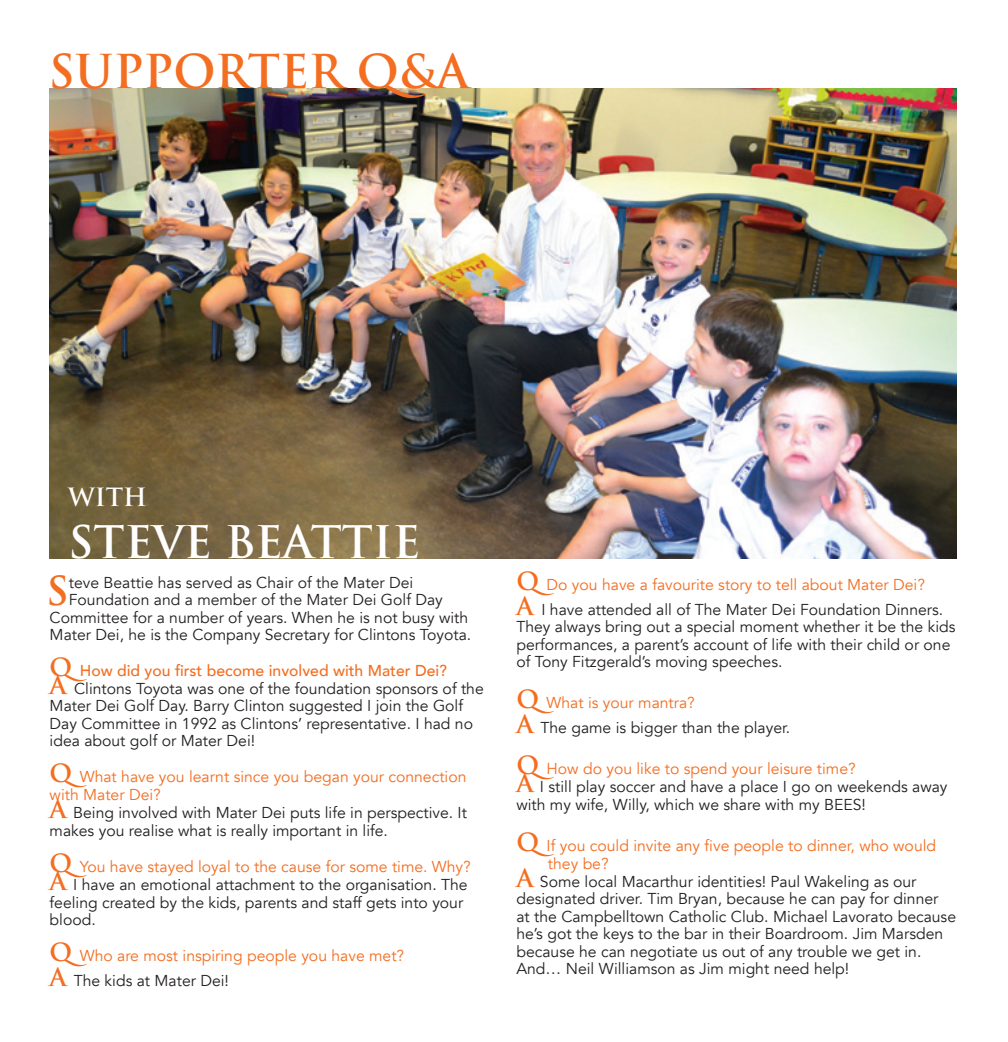
<style>
.page{position:relative;width:1008px;height:1042px;background:#fff}
.page>*{position:absolute;margin:0;border:0;box-sizing:border-box;transform-origin:0 0}
.t1{font:700 45.5px "Trajan Pro";color:#f36e21}
.t2{font:700 43.75px "Trajan Pro";color:#fff}
.t3{font:700 39.02px "Trajan Pro";color:#f36e21}
.t4{font:700 24.5px "Trajan Pro";color:#fff}
.t5{font:15.75px/17.8px "Avenir";color:#231f20}
.t6{font:15.75px/24.5px "Avenir";color:#f36e21}
.s1{font-family:"Trajan Pro";font-weight:700;font-size:24.5px;color:#f36e21}
.s2{font-weight:500;color:#f36e21}
.s3{color:#f36e21}
.s4{font-family:"Trajan Pro";font-weight:700;font-size:24.5px}
.s5{color:#231f20}
</style>
<div class="page">
<img style="left:50px;top:89px;width:906px;height:469px">
<h1 class="t1" style="left:48px;top:43px;width:422px">SUPPORTER Q&amp;A</h1>
<h3 class="t4" style="left:68px;top:482px;width:80px">WITH</h3>
<h2 class="t2" style="left:68px;top:515px;width:27px">STE</h2>
<h2 class="t2" style="left:152px;top:515px;width:131px">VE BEATTIE</h2>
<h3 class="t3" style="left:46px;top:567px;width:18px">S</h3>
<p class="t5" style="left:69px;top:573px;width:346px">teve Beattie has served as Chair of the Mater Dei</p>
<p class="t5" style="left:69px;top:591px;width:375px">Foundation and a member of the Mater Dei Golf Day</p>
<p class="t5" style="left:50px;top:608px;width:420px">Committee for a number of years. When he is not busy with</p>
<p class="t5" style="left:50px;top:626px;width:423px">Mater Dei, he is the Company Secretary for Clintons Toyota.</p>
<p class="t5" style="left:50px;top:662px;width:435px"><span class="s1">Q</span><span class="s2">How did you first become involved with Mater Dei?<br></span><span class="s1">A</span> Clintons Toyota was one of the foundation sponsors of the Mater Dei Golf Day. Barry Clinton suggested I join the Golf Day Committee in 1992 as Clintons’ representative. I had no idea about golf or Mater Dei!</p>
<p class="t5" style="left:50px;top:768px;width:418px"><span class="s1">Q</span><span class="s3">What have you learnt since you began your connection with Mater Dei?<br></span><span class="s1">A</span> Being involved with Mater Dei puts life in perspective. It makes you realise what is really important in life.</p>
<p class="t5" style="left:50px;top:858px;width:422px"><span class="s1">Q</span><span class="s3">You have stayed loyal to the cause for some time. Why?<br></span><span class="s1">A</span> I have an emotional attachment to the organisation. The feeling created by the kids, parents and staff gets into your blood.</p>
<p class="t6" style="left:50px;top:944px;width:356px"><span class="s4">Q</span>Who are most inspiring people you have met?<br><span class="s4">A</span> <span class="s5">The kids at Mater Dei!</span></p>
<p class="t5" style="left:516px;top:573px;width:428px;line-height:24.5px"><span class="s1">Q</span><span class="s3">Do you have a favourite story to tell about Mater Dei?<br></span><span class="s1">A</span> I have attended all of The Mater Dei Foundation Dinners.</p>
<p class="t5" style="left:516px;top:618px;width:440px">They always bring out a special moment whether it be the kids performances, a parent’s account of life with their child or one of Tony Fitzgerald’s moving speeches.</p>
<p class="t5" style="left:516px;top:691px;width:275px;line-height:24.5px"><span class="s1">Q</span><span class="s3">What is your mantra?<br></span><span class="s1">A</span> The game is bigger than the player.</p>
<p class="t5" style="left:516px;top:760px;width:432px"><span class="s1">Q</span><span class="s3">How do you like to spend your leisure time?<br></span><span class="s1">A</span> I still play soccer and have a place I go on weekends away with my wife, Willy, which we share with my BEES!</p>
<p class="t6" style="left:516px;top:833px;width:421px"><span class="s4">Q</span>If you could invite any five people to dinner, who would</p>
<p class="t6" style="left:547px;top:851px;width:62px">they be?</p>
<p class="t5" style="left:516px;top:873px;width:401px"><span class="s1">A</span> Some local Macarthur identities! Paul Wakeling as our</p>
<p class="t5" style="left:516px;top:890px;width:423px">designated driver. Tim Bryan, because he can pay for dinner</p>
<p class="t5" style="left:516px;top:908px;width:441px">at the Campbelltown Catholic Club. Michael Lavorato because</p>
<p class="t5" style="left:516px;top:925px;width:428px">he’s got the keys to the bar in their Boardroom. Jim Marsden</p>
<p class="t5" style="left:516px;top:943px;width:406px">because he can negotiate us out of any trouble we get in.</p>
<p class="t5" style="left:516px;top:960px;width:334px">And… Neil Williamson as Jim might need help!</p>
</div>
